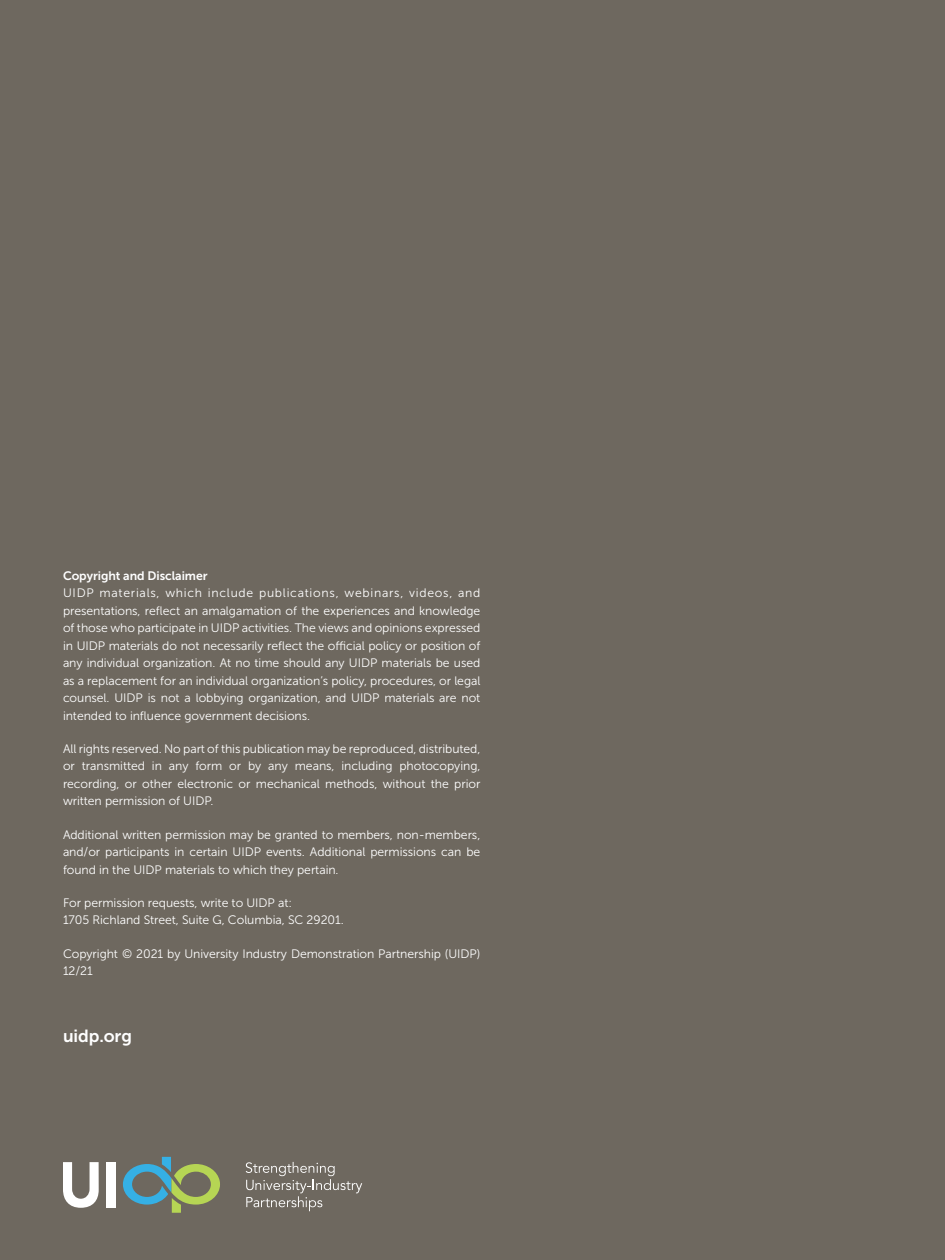
<style>
.page{position:relative;width:945px;height:1260px;background:#6e685f}
.page>*{position:absolute;margin:0;border:0;box-sizing:border-box;transform-origin:0 0}
.Back_cover_-_Body{font:17.5px "Museo Sans 700";letter-spacing:-.005em;color:#fff}
.Back_cover_-_Body-2{font:12.25px/17.5px "Museo Sans 300";letter-spacing:-.005em;color:#fff;text-align:justify}
.Back_cover_-_Body-3{font:12.25px "Museo Sans 700";letter-spacing:-.005em;color:#fff}
</style>
<div class="page">
<svg style="left:63px;top:1162px;width:36px;height:46px"></svg>
<div style="left:106px;top:1162px;width:9px;height:45px;background:#fff"></div>
<svg style="left:123px;top:1157px;width:97px;height:56px"></svg>
<svg style="left:246px;top:1162px;width:116px;height:49px"></svg>
<p class="Back_cover_-_Body-3" style="left:63px;top:569px;width:146px">Copyright and Disclaimer</p>
<p class="Back_cover_-_Body-2" style="left:63px;top:584px;width:419px">UIDP materials, which include publications, webinars, videos, and presentations, reflect an amalgamation of the experiences and knowledge of those who participate in UIDP activities. The views and opinions expressed in UIDP materials do not necessarily reflect the official policy or position of any individual organization. At no time should any UIDP materials be used as a replacement for an individual organization’s policy, procedures, or legal counsel. UIDP is not a lobbying organization, and UIDP materials are not intended to influence government decisions.</p>
<p class="Back_cover_-_Body-2" style="left:63px;top:740px;width:419px">All rights reserved. No part of this publication may be reproduced, distributed, or transmitted in any form or by any means, including photocopying, recording, or other electronic or mechanical methods, without the prior written permission of UIDP.</p>
<p class="Back_cover_-_Body-2" style="left:63px;top:826px;width:419px">Additional written permission may be granted to members, non-members, and/or participants in certain UIDP events. Additional permissions can be found in the UIDP materials to which they pertain.</p>
<p class="Back_cover_-_Body-2" style="left:63px;top:894px;width:230px">For permission requests, write to UIDP at:</p>
<p class="Back_cover_-_Body-2" style="left:63px;top:911px;width:280px">1705 Richland Street, Suite G, Columbia, SC 29201.</p>
<p class="Back_cover_-_Body-2" style="left:63px;top:945px;width:419px">Copyright © 2021 by University Industry Demonstration Partnership (UIDP)<br>12/21</p>
<p class="Back_cover_-_Body" style="left:63px;top:1026px;width:70px">uidp.org</p>
</div>
